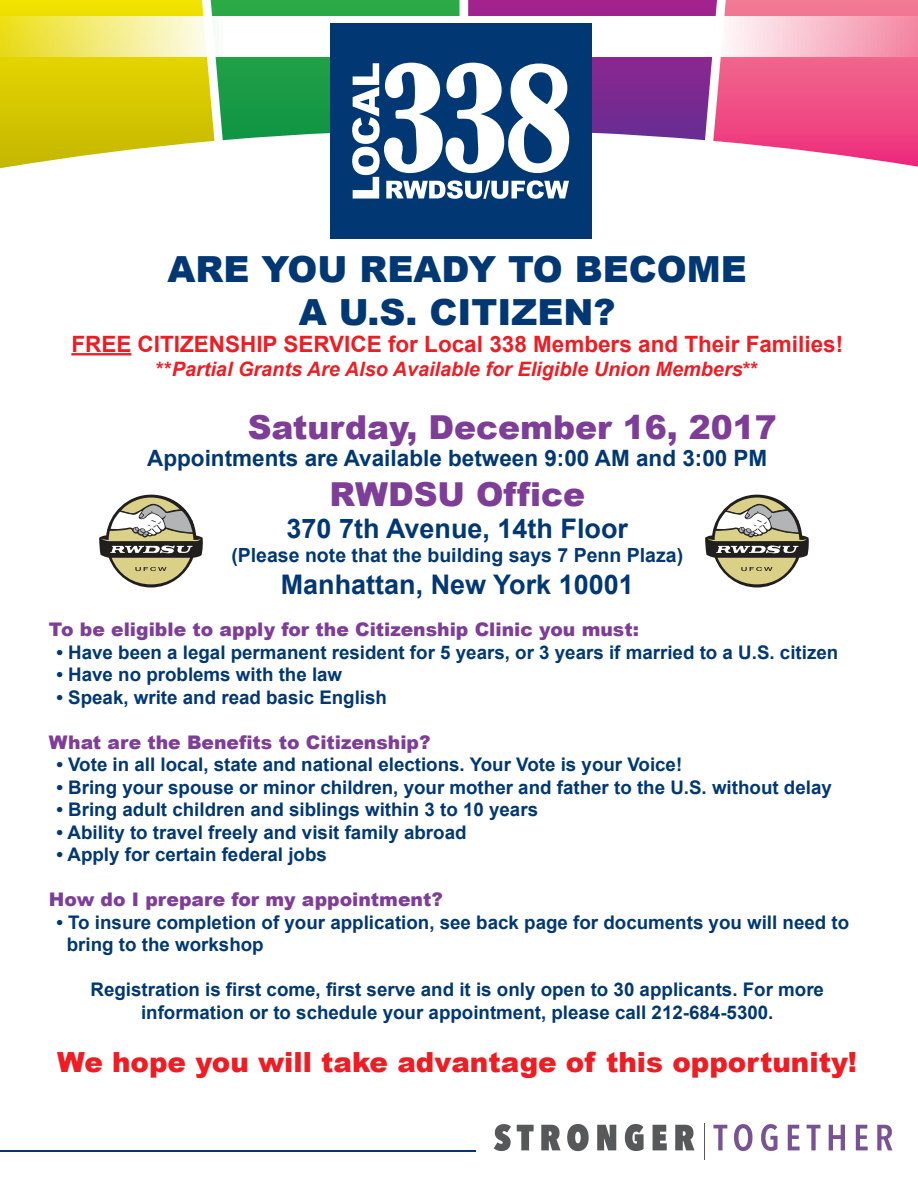
<style>
.page{position:relative;width:918px;height:1188px;background:#fff}
.page>*{position:absolute;margin:0;border:0;box-sizing:border-box;transform-origin:0 0}
.t1{font:900 36px/43.2px "Arial";color:#013874;text-align:center}
.t2{font:900 33px "Arial";color:#7e3e98}
.t3{font:900 27.75px "Arial";color:#ee1d23}
.t4{font:700 27px "Arial";color:#013874}
.t5{font:700 22.5px "Arial";color:#ee1d23}
.t6{font:700 22.5px "Arial";color:#013874}
.t7{font:italic 700 19.8px "Arial";color:#ee1d23}
.t8{font:700 19.5px "Arial";color:#013874}
.t9{font:700 18.75px/22.5px "Arial";color:#013874}
.t10{font:900 18.75px "Arial";color:#7e3e98}
.s1{font-style:normal}
.s2{font-style:inherit}
</style>
<div class="page">
<svg style="left:494px;top:1124px;width:17px;height:27px"></svg>
<svg style="left:517px;top:1125px;width:17px;height:25px"></svg>
<svg style="left:541px;top:1125px;width:20px;height:25px"></svg>
<svg style="left:567px;top:1124px;width:22px;height:27px"></svg>
<svg style="left:597px;top:1125px;width:19px;height:25px"></svg>
<svg style="left:625px;top:1124px;width:19px;height:27px"></svg>
<svg style="left:653px;top:1125px;width:14px;height:25px"></svg>
<svg style="left:675px;top:1125px;width:20px;height:25px"></svg>
<hr style="left:704px;top:1123px;width:1px;height:36px;background:#57585a">
<svg style="left:713px;top:1125px;width:14px;height:25px"></svg>
<svg style="left:734px;top:1124px;width:19px;height:27px"></svg>
<svg style="left:761px;top:1124px;width:16px;height:27px"></svg>
<svg style="left:788px;top:1125px;width:12px;height:25px"></svg>
<svg style="left:807px;top:1125px;width:13px;height:25px"></svg>
<svg style="left:829px;top:1125px;width:16px;height:25px"></svg>
<svg style="left:856px;top:1125px;width:12px;height:25px"></svg>
<svg style="left:877px;top:1125px;width:15px;height:25px"></svg>
<hr style="left:0;top:1150px;width:476px;height:2px;background:#013874">
<svg style="left:0;top:0;width:918px;height:356px"></svg>
<hr style="left:71px;top:353px;width:60px;height:2px;background:#ee1d23">
<svg style="left:99px;top:495px;width:104px;height:93px"></svg>
<svg style="left:705px;top:495px;width:104px;height:93px"></svg>
<h1 class="t1" style="left:168px;top:246px;width:581px">ARE YOU READY TO BECOME<br>A U.S. CITIZEN?</h1>
<p class="t5" style="left:71px;top:329px;width:773px">FREE CITIZENSHIP SERVICE for Local 338 Members and Their Families!</p>
<p class="t7" style="left:156px;top:356px;width:603px"><span class="s1">**</span>Partial Grants Are Also Available for Eligible Union Members<span class="s1">**</span></p>
<h2 class="t2" style="left:248px;top:403px;width:531px">Saturday, <span class="s2">December 16</span>, 2017</h2>
<p class="t6" style="left:147px;top:443px;width:622px">Appointments are Available between 9:00 AM and 3:00 PM</p>
<h2 class="t2" style="left:329px;top:470px;width:257px">RWDSU Office</h2>
<h3 class="t4" style="left:286px;top:511px;width:343px">370 7th Avenue, 14th Floor</h3>
<p class="t8" style="left:231px;top:542px;width:453px">(Please note that the building says 7 Penn Plaza)</p>
<h3 class="t4" style="left:281px;top:567px;width:355px">Manhattan, New York 10001</h3>
<p class="t10" style="left:49px;top:616px;width:592px">To be eligible to apply for the Citizenship Clinic you must:</p>
<p class="t9" style="left:56px;top:642px;width:783px">• Have been a legal permanent resident for 5 years, or 3 years if married to a U.S. citizen</p>
<p class="t9" style="left:56px;top:664px;width:287px">• Have no problems with the law</p>
<p class="t9" style="left:56px;top:687px;width:332px">• Speak, write and read basic English</p>
<p class="t10" style="left:49px;top:728px;width:383px">What are the Benefits to Citizenship?</p>
<p class="t9" style="left:56px;top:754px;width:627px">• Vote in all local, state and national elections. Your Vote is your Voice!</p>
<p class="t9" style="left:56px;top:777px;width:777px">• Bring your spouse or minor children, your mother and father to the U.S. without delay</p>
<p class="t9" style="left:56px;top:799px;width:483px">• Bring adult children and siblings within 3 to 10 years</p>
<p class="t9" style="left:56px;top:822px;width:412px">• Ability to travel freely and visit family abroad</p>
<p class="t9" style="left:56px;top:844px;width:272px">• Apply for certain federal jobs</p>
<p class="t10" style="left:49px;top:886px;width:395px">How do I prepare for my appointment?</p>
<p class="t9" style="left:67px;top:912px;width:784px;text-indent:-10px">• To insure completion of your application, see back page for documents you will need to bring to the workshop</p>
<p class="t9" style="left:91px;top:979px;width:735px;text-align:center">Registration is first come, first serve and it is only open to 30 applicants. For more information or to schedule your appointment, please call 212-684-5300.</p>
<h3 class="t3" style="left:57px;top:1042px;width:801px">We hope you will take advantage of this opportunity!</h3>
</div>
